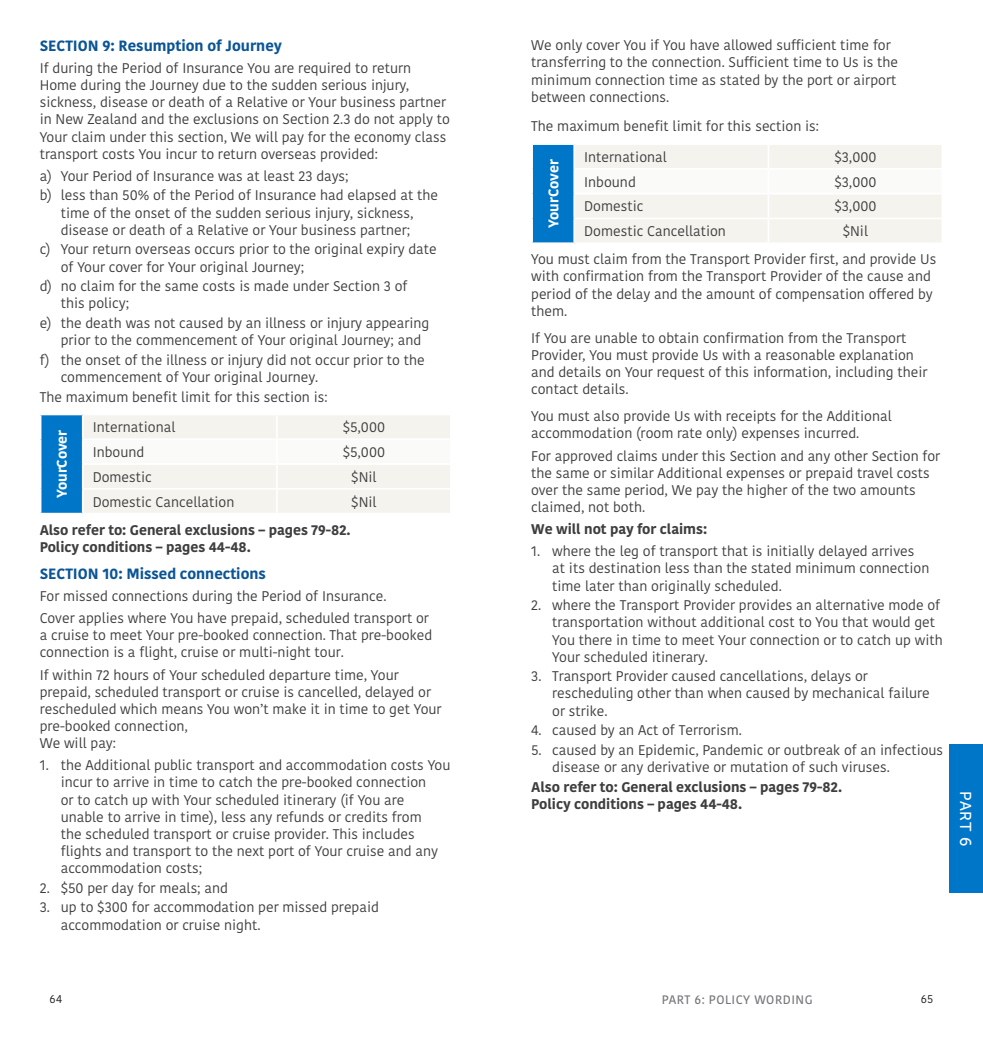
<style>
.page{position:relative;width:983px;height:1042px;background:#fff}
.page>*{position:absolute;margin:0;border:0;box-sizing:border-box;transform-origin:0 0}
.t1{font:15.75px "Museo Sans Rounded 500";color:#fff}
.H3_BLUE{font:700 14.88px "Kohinoor";color:#0b5595}
.BODY_TEXT{font:14px/17.2px "Kohinoor";color:#3e3e3f}
.BULLET_POINTS__1{font:14px/17.2px "Kohinoor";color:#3e3e3f}
.BODY_BOLD_90{font:700 14px/17.2px "Kohinoor";color:#3e3e3f}
.BODY_BOLD_90-2{font:700 14px "Kohinoor";color:#fff}
.t2{font:600 12.25px "Kohinoor";letter-spacing:.04em;color:#76787b}
.t3{font:11.38px "Kohinoor";color:#231f20}
</style>
<div class="page">
<div style="left:948px;top:744px;width:34px;height:149px;background:#0076c8"></div>
<div style="left:41px;top:414px;width:42px;height:100px;background:#0076c8"></div>
<hr style="left:40px;top:513px;width:43px;height:1px;background:#fff">
<hr style="left:40px;top:413px;width:43px;height:2px;background:#fff">
<hr style="left:82px;top:415px;width:2px;height:23px;background:#fff">
<hr style="left:82px;top:438px;width:195px;height:2px;background:#fff">
<hr style="left:82px;top:440px;width:2px;height:23px;background:#fff">
<hr style="left:82px;top:463px;width:195px;height:2px;background:#fff">
<hr style="left:82px;top:465px;width:2px;height:23px;background:#fff">
<hr style="left:82px;top:488px;width:195px;height:2px;background:#fff">
<hr style="left:82px;top:490px;width:2px;height:23px;background:#fff">
<svg style="left:84px;top:415px;width:366px;height:98px"></svg>
<div style="left:532px;top:144px;width:42px;height:99px;background:#0076c8"></div>
<svg style="left:575px;top:145px;width:366px;height:97px"></svg>
<hr style="left:531px;top:242px;width:43px;height:2px;background:#fff">
<hr style="left:531px;top:143px;width:43px;height:2px;background:#fff">
<hr style="left:767px;top:145px;width:2px;height:23px;background:#fff">
<hr style="left:573px;top:168px;width:195px;height:2px;background:#fff">
<hr style="left:768px;top:168px;width:175px;height:2px;background:#fff">
<hr style="left:767px;top:170px;width:2px;height:23px;background:#fff">
<hr style="left:573px;top:193px;width:195px;height:2px;background:#fff">
<hr style="left:768px;top:193px;width:175px;height:2px;background:#fff">
<hr style="left:767px;top:195px;width:2px;height:23px;background:#fff">
<hr style="left:573px;top:218px;width:195px;height:1px;background:#fff">
<hr style="left:768px;top:218px;width:175px;height:1px;background:#fff">
<hr style="left:767px;top:219px;width:2px;height:23px;background:#fff">
<hr style="left:531px;top:145px;width:2px;height:24px;background:#fff">
<hr style="left:573px;top:145px;width:2px;height:23px;background:#fff">
<hr style="left:531px;top:169px;width:2px;height:25px;background:#fff">
<hr style="left:573px;top:170px;width:2px;height:23px;background:#fff">
<hr style="left:531px;top:194px;width:2px;height:24px;background:#fff">
<hr style="left:573px;top:195px;width:2px;height:23px;background:#fff">
<hr style="left:531px;top:218px;width:2px;height:24px;background:#fff">
<hr style="left:573px;top:219px;width:2px;height:23px;background:#fff">
<p class="H3_BLUE" style="left:40px;top:36px;width:244px">SECTION 9: Resumption of Journey</p>
<p class="BODY_TEXT" style="left:40px;top:60px;width:411px">If during the Period of Insurance You are required to return Home during the Journey due to the sudden serious injury, sickness, disease or death of a Relative or Your business partner in New Zealand and the exclusions on Section 2.3 do not apply to Your claim under this section, We will pay for the economy class transport costs You incur to return overseas provided:</p>
<p class="BULLET_POINTS__1" style="left:40px;top:168px;width:310px">a) Your Period of Insurance was at least 23 days;</p>
<p class="BULLET_POINTS__1" style="left:40px;top:187px;width:400px;text-align:center">b) less than 50% of the Period of Insurance had elapsed at the time of the onset of the sudden serious injury, sickness, disease or death of a Relative or Your business partner;</p>
<p class="BULLET_POINTS__1" style="left:61px;top:241px;width:377px;text-indent:-21px">c) Your return overseas occurs prior to the original expiry date of Your cover for Your original Journey;</p>
<p class="BULLET_POINTS__1" style="left:61px;top:278px;width:348px;text-indent:-21px">d) no claim for the same costs is made under Section 3 of this policy;</p>
<p class="BULLET_POINTS__1" style="left:61px;top:315px;width:370px;text-indent:-21px">e) the death was not caused by an illness or injury appearing prior to the commencement of Your original Journey; and</p>
<p class="BULLET_POINTS__1" style="left:61px;top:352px;width:365px;text-indent:-21px">f) the onset of the illness or injury did not occur prior to the commencement of Your original Journey.</p>
<p class="BULLET_POINTS__1" style="left:40px;top:388px;width:289px">The maximum benefit limit for this section is:</p>
<p class="BODY_BOLD_90-2" style="left:53px;top:498px;width:70px;rotate:-90deg">YourCover</p>
<p class="BODY_TEXT" style="left:93px;top:419px;width:84px">International</p>
<p class="BODY_TEXT" style="left:343px;top:419px;width:44px">$5,000</p>
<p class="BODY_TEXT" style="left:93px;top:444px;width:53px">Inbound</p>
<p class="BODY_TEXT" style="left:343px;top:444px;width:44px">$5,000</p>
<p class="BODY_TEXT" style="left:93px;top:468px;width:61px">Domestic</p>
<p class="BODY_TEXT" style="left:351px;top:468px;width:27px">$Nil</p>
<p class="BODY_TEXT" style="left:93px;top:493px;width:143px">Domestic Cancellation</p>
<p class="BODY_TEXT" style="left:351px;top:493px;width:27px">$Nil</p>
<p class="BODY_BOLD_90" style="left:40px;top:521px;width:312px">Also refer to: General exclusions – pages 79-82.<br>Policy conditions – pages 44-48.</p>
<p class="H3_BLUE" style="left:40px;top:564px;width:228px">SECTION 10: Missed connections</p>
<p class="BODY_TEXT" style="left:40px;top:588px;width:348px">For missed connections during the Period of Insurance.</p>
<p class="BODY_TEXT" style="left:40px;top:610px;width:394px">Cover applies where You have prepaid, scheduled transport or a cruise to meet Your pre-booked connection. That pre-booked connection is a flight, cruise or multi-night tour.</p>
<p class="BODY_TEXT" style="left:40px;top:666px;width:403px">If within 72 hours of Your scheduled departure time, Your prepaid, scheduled transport or cruise is cancelled, delayed or rescheduled which means You won’t make it in time to get Your pre-booked connection,<br>We will pay:</p>
<p class="BULLET_POINTS__1" style="left:61px;top:757px;width:391px;text-indent:-21px">1. the Additional public transport and accommodation costs You incur to arrive in time to catch the pre-booked connection<br>or to catch up with Your scheduled itinerary (if You are unable to arrive in time), less any refunds or credits from<br>the scheduled transport or cruise provider. This includes flights and transport to the next port of Your cruise and any accommodation costs;</p>
<p class="BULLET_POINTS__1" style="left:40px;top:879px;width:190px">2. $50 per day for meals; and</p>
<p class="BULLET_POINTS__1" style="left:61px;top:899px;width:320px;text-indent:-21px">3. up to $300 for accommodation per missed prepaid accommodation or cruise night.</p>
<p class="BODY_TEXT" style="left:531px;top:37px;width:368px">We only cover You if You have allowed sufficient time for transferring to the connection. Sufficient time to Us is the minimum connection time as stated by the port or airport between connections.</p>
<p class="BODY_TEXT" style="left:531px;top:118px;width:289px">The maximum benefit limit for this section is:</p>
<p class="BODY_BOLD_90-2" style="left:544px;top:228px;width:70px;rotate:-90deg">YourCover</p>
<p class="BODY_TEXT" style="left:584px;top:148px;width:84px">International</p>
<p class="BODY_TEXT" style="left:834px;top:148px;width:43px">$3,000</p>
<p class="BODY_TEXT" style="left:584px;top:173px;width:53px">Inbound</p>
<p class="BODY_TEXT" style="left:834px;top:173px;width:43px">$3,000</p>
<p class="BODY_TEXT" style="left:584px;top:198px;width:61px">Domestic</p>
<p class="BODY_TEXT" style="left:834px;top:198px;width:43px">$3,000</p>
<p class="BODY_TEXT" style="left:584px;top:223px;width:143px">Domestic Cancellation</p>
<p class="BODY_TEXT" style="left:842px;top:223px;width:27px">$Nil</p>
<p class="BODY_TEXT" style="left:531px;top:251px;width:406px">You must claim from the Transport Provider first, and provide Us with confirmation from the Transport Provider of the cause and period of the delay and the amount of compensation offered by them.</p>
<p class="BODY_TEXT" style="left:531px;top:330px;width:397px">If You are unable to obtain confirmation from the Transport Provider, You must provide Us with a reasonable explanation and details on Your request of this information, including their contact details.</p>
<p class="BODY_TEXT" style="left:531px;top:408px;width:362px">You must also provide Us with receipts for the Additional accommodation (room rate only) expenses incurred.</p>
<p class="BODY_TEXT" style="left:531px;top:447px;width:410px">For approved claims under this Section and any other Section for the same or similar Additional expenses or prepaid travel costs over the same period, We pay the higher of the two amounts claimed, not both.</p>
<p class="BODY_BOLD_90" style="left:531px;top:521px;width:177px">We will not pay for claims:</p>
<p class="BULLET_POINTS__1" style="left:552px;top:543px;width:378px;text-indent:-21px">1. where the leg of transport that is initially delayed arrives at its destination less than the stated minimum connection time later than originally scheduled.</p>
<p class="BULLET_POINTS__1" style="left:552px;top:597px;width:392px;text-indent:-21px">2. where the Transport Provider provides an alternative mode of transportation without additional cost to You that would get You there in time to meet Your connection or to catch up with Your scheduled itinerary.</p>
<p class="BULLET_POINTS__1" style="left:552px;top:668px;width:379px;text-indent:-21px">3. Transport Provider caused cancellations, delays or rescheduling other than when caused by mechanical failure or strike.</p>
<p class="BULLET_POINTS__1" style="left:531px;top:722px;width:212px">4. caused by an Act of Terrorism.</p>
<p class="BULLET_POINTS__1" style="left:552px;top:742px;width:392px;text-indent:-21px">5. caused by an Epidemic, Pandemic or outbreak of an infectious disease or any derivative or mutation of such viruses.</p>
<p class="BODY_BOLD_90" style="left:531px;top:778px;width:312px">Also refer to: General exclusions – pages 79-82.<br>Policy conditions – pages 44-48.</p>
<p class="t1" style="left:973px;top:791px;width:57px;rotate:90deg">PART 6</p>
<p class="t3" style="left:50px;top:991px;width:14px">64</p>
<p class="t2" style="left:661px;top:991px;width:152px">PART 6: POLICY WORDING</p>
<p class="t3" style="left:920px;top:991px;width:14px">65</p>
</div>
